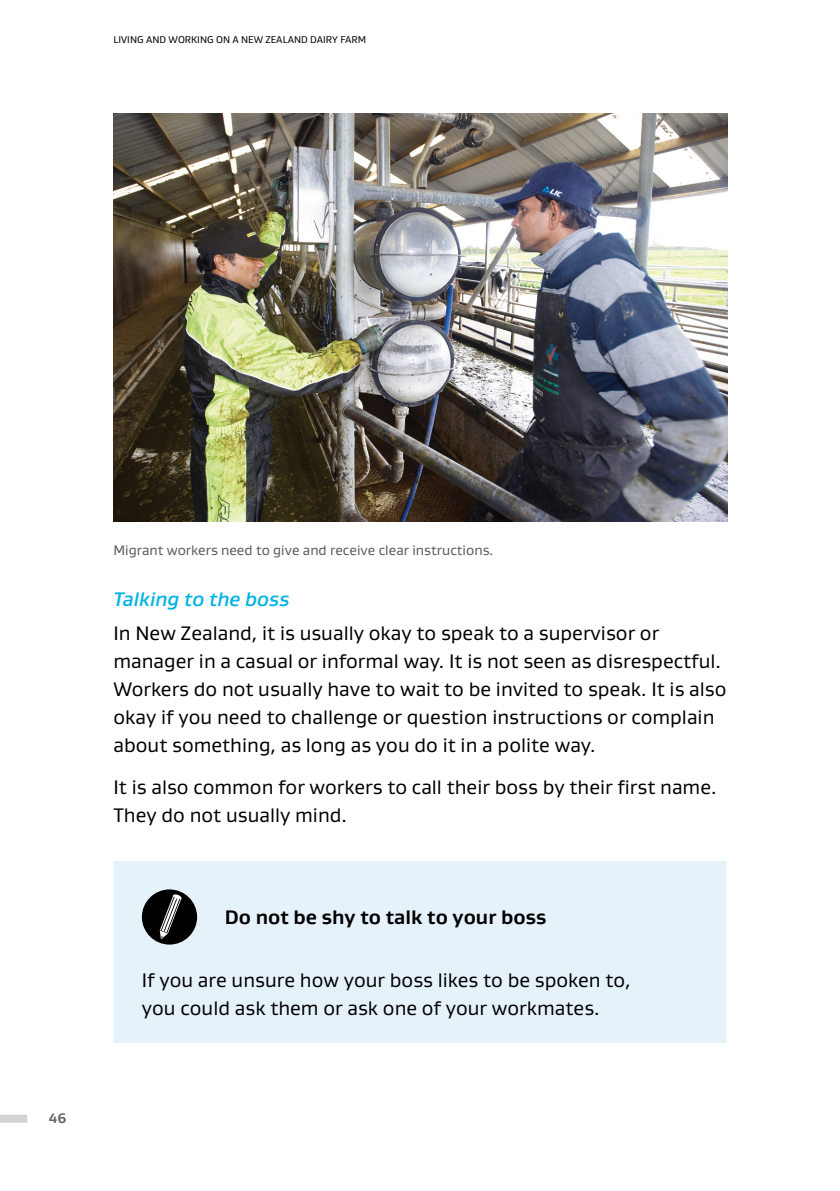
<style>
.page{position:relative;width:840px;height:1191px;background:#fff}
.page>*{position:absolute;margin:0;border:0;box-sizing:border-box;transform-origin:0 0}
.Body{font:20px/28px "Gustan";color:#000}
.Grey_Box_Title{font:700 20px "Gustan";color:#000}
.t1{font:italic 500 20px "Gustan";color:#00b3e2}
.t2{font:14px "Gustan";color:#58595b}
.t3{font:700 14px "Gustan";color:#636466}
.t4{font:10px "Gustan";color:#000}
</style>
<div class="page">
<div style="left:0;top:1114px;width:27px;height:8px;background:#d1d3d4"></div>
<img style="left:113px;top:113px;width:613px;height:408px">
<div style="left:113px;top:861px;width:613px;height:181px;background:#e5f2fa"></div>
<div style="left:142px;top:889px;width:55px;height:55px;background:#000;border-radius:50%"></div>
<svg style="left:160px;top:894px;width:22px;height:45px"></svg>
<p class="t4" style="left:113px;top:33px;width:254px">LIVING AND WORKING ON A NEW ZEALAND DAIRY FARM</p>
<p class="t3" style="left:49px;top:1109px;width:19px">46</p>
<p class="t2" style="left:113px;top:541px;width:381px">Migrant workers need to give and receive clear instructions.</p>
<h3 class="t1" style="left:113px;top:586px;width:177px">Talking to the boss</h3>
<p class="Body" style="left:113px;top:618px;width:614px">In New Zealand, it is usually okay to speak to a supervisor or manager in a casual or informal way. It is not seen as disrespectful.<br>Workers do not usually have to wait to be invited to speak. It is also okay if you need to challenge or question instructions or complain about something, as long as you do it in a polite way.</p>
<p class="Body" style="left:113px;top:772px;width:604px">It is also common for workers to call their boss by their first name.<br>They do not usually mind.</p>
<p class="Grey_Box_Title" style="left:225px;top:903px;width:323px">Do not be shy to talk to your boss</p>
<p class="Body" style="left:142px;top:965px;width:490px">If you are unsure how your boss likes to be spoken to, you could ask them or ask one of your workmates.</p>
</div>
